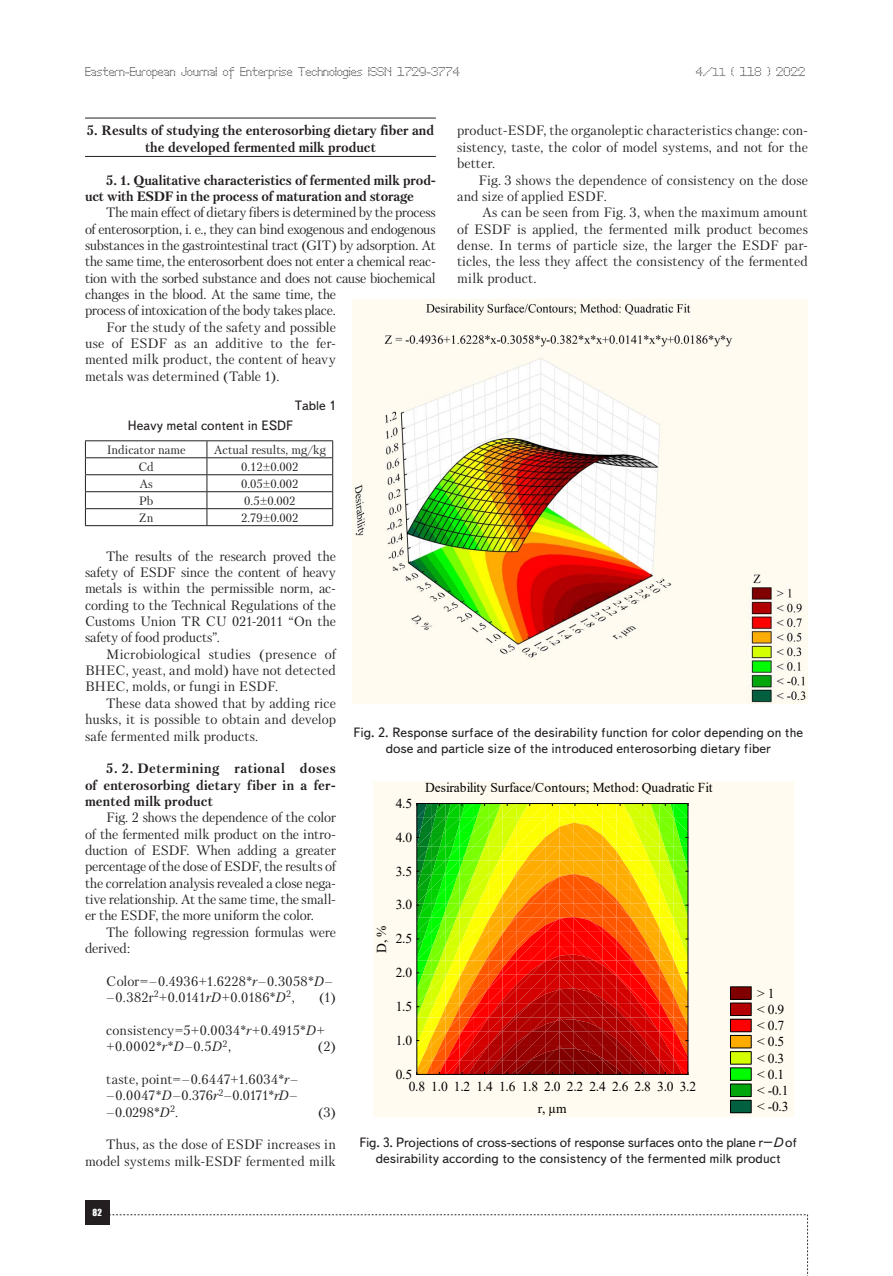
<style>
.page{position:relative;width:893px;height:1276px;background:#fff}
.page>*{position:absolute;margin:0;border:0;box-sizing:border-box;transform-origin:0 0}
.t1{font:13.65px/16.2px "Times New Roman";letter-spacing:-.005em;color:#000}
.Text__англ{font:13.5px/16.4px "Petersburg C";letter-spacing:-.01em;color:#231f20;text-align:justify}
.Рисунок{font:13.5px/16.2px "Text Book C";color:#231f20;text-align:center}
.Text__англ-2{font:700 13.5px/16.4px "Petersburg C";color:#231f20}
.Text__англ-3{font:13.5px/16.4px "Petersburg C";letter-spacing:.01em;color:#231f20;text-align:right}
.Раздел_статьи{font:700 13.5px/16.4px "Petersburg C";color:#231f20;text-align:center}
.Text__англ-4{font:13.5px "Petersburg C";letter-spacing:.02em;color:#231f20}
.Таблица_название{font:13.5px "Text Book C";color:#231f20}
.Таблица{font:13.5px "Text Book C";color:#231f20}
.Сама_табл_англ{font:12px "Petersburg C";color:#231f20}
.t2{font:12px "Perfo";letter-spacing:.015em;color:#231f20}
.t3{font:9px "Impact";color:#fff}
.s1{font-size:10.5px}
.s2{font-style:italic}
</style>
<div class="page">
<div style="left:85px;top:1200px;width:24px;height:24px;background:#231f20"></div>
<svg style="left:109px;top:1214px;width:699px;height:62px"></svg>
<hr style="left:85px;top:118px;width:351px;height:1px;background:#231f20">
<hr style="left:85px;top:156px;width:351px;height:1px;background:#231f20">
<hr style="left:85px;top:440px;width:122px;height:1px;background:#231f20">
<hr style="left:207px;top:440px;width:126px;height:1px;background:#231f20">
<hr style="left:85px;top:457px;width:122px;height:1px;background:#231f20">
<hr style="left:207px;top:457px;width:126px;height:1px;background:#231f20">
<hr style="left:85px;top:474px;width:122px;height:1px;background:#231f20">
<hr style="left:207px;top:474px;width:126px;height:1px;background:#231f20">
<hr style="left:85px;top:491px;width:122px;height:1px;background:#231f20">
<hr style="left:207px;top:491px;width:126px;height:1px;background:#231f20">
<hr style="left:85px;top:508px;width:122px;height:1px;background:#231f20">
<svg style="left:85px;top:441px;width:1px;height:84px"></svg>
<hr style="left:207px;top:508px;width:126px;height:1px;background:#231f20">
<svg style="left:207px;top:441px;width:1px;height:84px"></svg>
<svg style="left:332px;top:441px;width:1px;height:84px"></svg>
<hr style="left:85px;top:525px;width:122px;height:1px;background:#231f20">
<hr style="left:207px;top:525px;width:126px;height:1px;background:#231f20">
<img style="left:352px;top:299px;width:456px;height:404px">
<div style="left:373px;top:781px;width:420px;height:335px;background:#fffbf0"></div>
<div style="left:730px;top:986px;width:21px;height:13px;background:#800000"></div>
<div style="left:730px;top:1003px;width:21px;height:12px;background:#b20000"></div>
<div style="left:730px;top:1019px;width:21px;height:12px;background:#f00"></div>
<div style="left:730px;top:1035px;width:21px;height:13px;background:#ffac00"></div>
<div style="left:730px;top:1035px;width:21px;height:13px;border:1px solid #000"></div>
<div style="left:730px;top:1051px;width:21px;height:13px;background:#d3ff00"></div>
<div style="left:730px;top:1051px;width:21px;height:13px;border:1px solid #000"></div>
<div style="left:730px;top:1068px;width:21px;height:12px;background:#00fc00"></div>
<div style="left:730px;top:1084px;width:21px;height:12px;background:#00a60c"></div>
<div style="left:730px;top:1083px;width:21px;height:14px;border:1px solid #000"></div>
<div style="left:730px;top:1100px;width:21px;height:12px;background:#006040"></div>
<div style="left:730px;top:1100px;width:21px;height:13px;border:1px solid #000"></div>
<svg style="left:417px;top:803px;width:272px;height:272px;background:#c8820b"></svg>
<p class="t2" style="left:85px;top:65px;width:376px">Eastern-European Journal of Enterprise Technologies ISSN 1729-3774</p>
<p class="t2" style="left:696px;top:65px;width:111px">4/<span class="s1">11</span> ( 118 ) 2022</p>
<p class="Раздел_статьи" style="left:87px;top:123px;width:349px">5. Results of studying the enterosorbing dietary fiber and the developed fermented milk product</p>
<p class="Text__англ-2" style="left:85px;top:172px;width:352px;text-indent:21px">5. 1. Qualitative characteristics of fermented milk prod&shy;uct with ESDF in the process of maturation and storage</p>
<p class="Text__англ" style="left:85px;top:204px;width:352px;text-align:left;text-indent:21px">The main effect of dietary fibers is determined by the process of enterosorption, i. e., they can bind exogenous and endogenous substances in the gastrointestinal tract (GIT) by adsorption. At the same time, the enterosorbent does not enter a chemical reac&shy;tion with the sorbed substance and does not cause biochemical changes in the blood. At the same time, the<br>process of intoxication of the body takes place.</p>
<p class="Text__англ" style="left:85px;top:319px;width:252px;text-indent:21px">For the study of the safety and possible use of ESDF as an additive to the fer&shy;mented milk product, the content of heavy metals was determined (Table 1).</p>
<p class="Таблица" style="left:295px;top:398px;width:43px">Table 1</p>
<p class="Таблица_название" style="left:128px;top:418px;width:167px">Heavy metal content in ESDF</p>
<p class="Сама_табл_англ" style="left:107px;top:442px;width:80px">Indicator name</p>
<p class="Сама_табл_англ" style="left:214px;top:442px;width:113px">Actual results, mg/kg</p>
<p class="Сама_табл_англ" style="left:138px;top:459px;width:17px">Cd</p>
<p class="Сама_табл_англ" style="left:241px;top:459px;width:59px">0.12±0.002</p>
<p class="Сама_табл_англ" style="left:140px;top:476px;width:15px">As</p>
<p class="Сама_табл_англ" style="left:241px;top:476px;width:59px">0.05±0.002</p>
<p class="Сама_табл_англ" style="left:139px;top:493px;width:16px">Pb</p>
<p class="Сама_табл_англ" style="left:244px;top:493px;width:53px">0.5±0.002</p>
<p class="Сама_табл_англ" style="left:139px;top:510px;width:16px">Zn</p>
<p class="Сама_табл_англ" style="left:241px;top:510px;width:59px">2.79±0.002</p>
<p class="Text__англ" style="left:85px;top:547px;width:252px;text-indent:21px">The results of the research proved the safety of ESDF since the content of heavy metals is within the permissible norm, ac&shy;cording to the Technical Regulations of the Customs Union TR CU 021-2011 “On the safety of food products”.</p>
<p class="Text__англ" style="left:85px;top:646px;width:252px;text-indent:21px">Microbiological studies (presence of BHEC, yeast, and mold) have not detected BHEC, molds, or fungi in ESDF.</p>
<p class="Text__англ" style="left:85px;top:695px;width:252px;text-indent:21px">These data showed that by adding rice husks, it is possible to obtain and develop safe fermented milk products.</p>
<p class="Text__англ-2" style="left:85px;top:760px;width:252px;text-align:justify;text-indent:21px">5. 2. Determining rational doses of enterosorbing dietary fiber in a fer&shy;mented milk product</p>
<p class="Text__англ" style="left:85px;top:809px;width:252px;text-indent:21px">Fig. 2 shows the dependence of the color of the fermented milk product on the intro&shy;duction of ESDF. When adding a greater percentage of the dose of ESDF, the results of the correlation analysis revealed a close nega&shy;tive relationship. At the same time, the small&shy;er the ESDF, the more uniform the color.</p>
<p class="Text__англ" style="left:85px;top:923px;width:252px;text-indent:21px">The following regression formulas were derived:</p>
<p class="Text__англ-4" style="left:106px;top:973px;width:228px">Color=–0.4936+1.6228*<span class="s2">r</span>–0.3058*<span class="s2">D</span>–</p>
<p class="Text__англ" style="left:106px;top:989px;width:190px">–0.382r<sup>2</sup>+0.0141<span class="s2">rD</span>+0.0186*<span class="s2">D</span><sup>2</sup>,</p>
<p class="Text__англ" style="left:319px;top:989px;width:18px">(1)</p>
<p class="Text__англ-3" style="left:106px;top:1022px;width:220px">consistency=5+0.0034*<span class="s2">r</span>+0.4915*<span class="s2">D</span>+</p>
<p class="Text__англ" style="left:106px;top:1038px;width:126px">+0.0002*<span class="s2">r</span>*<span class="s2">D</span>–0.5<span class="s2">D</span><sup>2</sup>,</p>
<p class="Text__англ" style="left:318px;top:1038px;width:20px">(2)</p>
<p class="Text__англ-4" style="left:106px;top:1071px;width:194px">taste, point=–0.6447+1.6034*<span class="s2">r</span>–</p>
<p class="Text__англ" style="left:106px;top:1087px;width:193px">–0.0047*<span class="s2">D</span>–0.376<span class="s2">r</span><sup>2</sup>–0.0171*<span class="s2">rD</span>–</p>
<p class="Text__англ" style="left:106px;top:1103px;width:74px">–0.0298*<span class="s2">D</span><sup>2</sup>.</p>
<p class="Text__англ" style="left:318px;top:1103px;width:19px">(3)</p>
<p class="Text__англ-3" style="left:85px;top:1136px;width:252px">Thus, as the dose of ESDF increases in model systems milk-ESDF fermented milk</p>
<p class="Text__англ" style="left:457px;top:122px;width:352px">product-ESDF, the organoleptic characteristics change: con&shy;sistency, taste, the color of model systems, and not for the better.</p>
<p class="Text__англ" style="left:457px;top:171px;width:352px;text-indent:21px">Fig. 3 shows the dependence of consistency on the dose and size of applied ESDF.</p>
<p class="Text__англ" style="left:457px;top:204px;width:352px;text-indent:25px">As can be seen from Fig. 3, when the maximum amount of ESDF is applied, the fermented milk product becomes dense. In terms of particle size, the larger the ESDF par&shy;ticles, the less they affect the consistency of the fermented milk product.</p>
<p class="Рисунок" style="left:354px;top:724px;width:451px">Fig. 2. Response surface of the desirability function for color depending on the dose and particle size of the introduced enterosorbing dietary fiber</p>
<p class="t1" style="left:425px;top:778px;width:289px">Desirability Surface/Contours; Method: Quadratic Fit</p>
<p class="t1" style="left:396px;top:795px;width:18px">4.5</p>
<p class="t1" style="left:396px;top:828px;width:18px">4.0</p>
<p class="t1" style="left:396px;top:862px;width:18px">3.5</p>
<p class="t1" style="left:396px;top:896px;width:18px">3.0</p>
<p class="t1" style="left:373px;top:952px;width:29px;rotate:-90deg">D, %</p>
<p class="t1" style="left:396px;top:930px;width:18px">2.5</p>
<p class="t1" style="left:396px;top:964px;width:18px">2.0</p>
<p class="t1" style="left:757px;top:984px;width:33px">&gt; 1<br>&lt; 0.9 &lt; 0.7 &lt; 0.5 &lt; 0.3 &lt; 0.1 &lt; -0.1 &lt; -0.3</p>
<p class="t1" style="left:396px;top:998px;width:18px">1.5</p>
<p class="t1" style="left:396px;top:1031px;width:18px">1.0</p>
<p class="t1" style="left:396px;top:1065px;width:18px">0.5</p>
<p class="t1" style="left:409px;top:1075px;width:289px;line-height:21.3px;text-align:center">0.8 1.0 1.2 1.4 1.6 1.8 2.0 2.2 2.4 2.6 2.8 3.0 3.2 r, µm</p>
<p class="Рисунок" style="left:359px;top:1134px;width:439px">Fig. 3. Projections of cross-sections of response surfaces onto the plane r–<span class="s2">D</span> of desirability according to the consistency of the fermented milk product</p>
<p class="t3" style="left:93px;top:1205px;width:11px">82</p>
</div>
